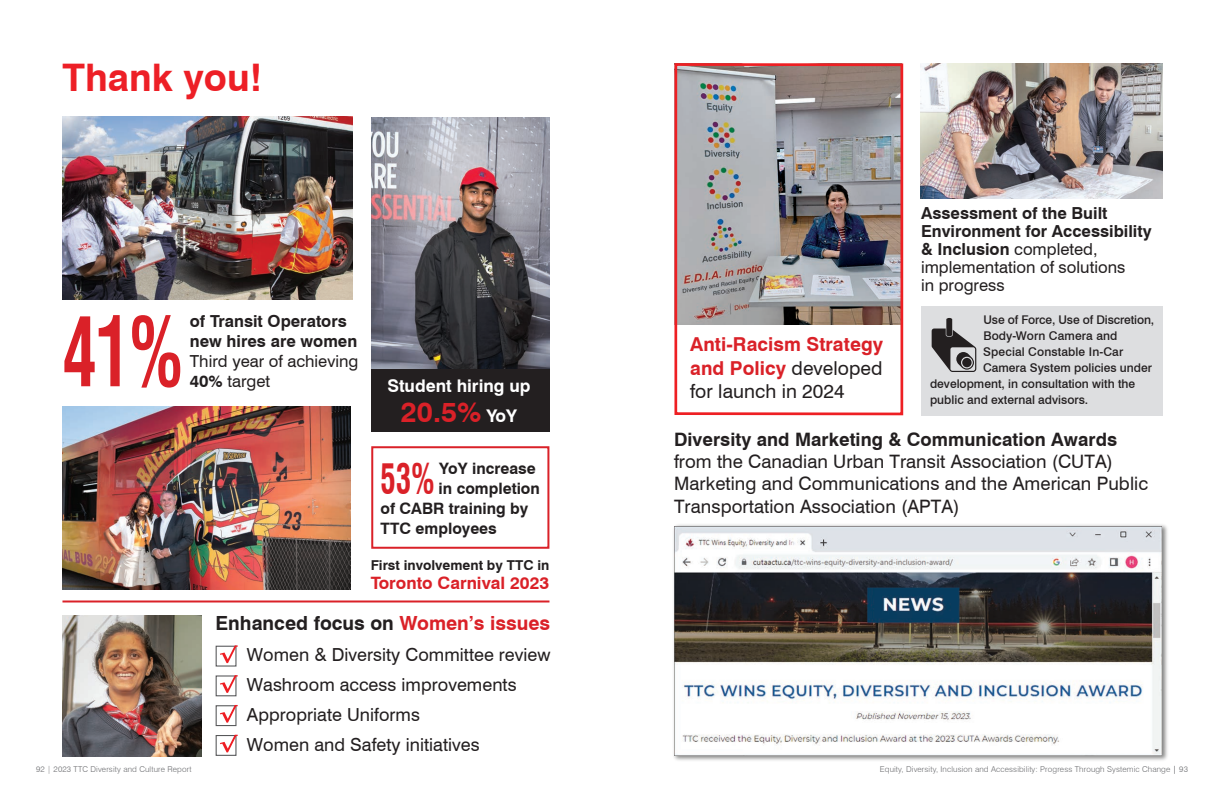
<style>
.page{position:relative;width:1224px;height:792px;background:#fff}
.page>*{position:absolute;margin:0;border:0;box-sizing:border-box;transform-origin:0 0}
.t1{font:700 condensed 94px "Swiss 721 BT";color:#da2128;scale:.75 1}
.t2{font:700 condensed 40.9px "Swiss 721 BT";color:#da2128;scale:.75 1}
.t3{font:700 38px "Swiss 721 BT";color:#ed1f26}
.t4{font:700 28.3px "Swiss 721 BT";color:#da2128}
.t5{font:700 19.5px "Swiss 721 BT";color:#231f20}
.t6{font:700 19.2px/23.4px "Swiss 721 BT";letter-spacing:.005em;color:#da2128;text-align:justify}
.t7{font:18.5px/22.2px "Swiss 721 BT";letter-spacing:.005em;color:#231f20}
.t8{font:700 18.5px "Swiss 721 BT";letter-spacing:.005em;color:#231f20}
.t9{font:18px/30px "Swiss 721 BT";letter-spacing:.005em;color:#231f20}
.t10{font:700 17.5px "Swiss 721 BT";color:#fff}
.t11{font:700 17px "Swiss 721 BT";color:#da2128}
.t12{font:700 16.6px/18px "Swiss 721 BT";color:#231f20}
.t13{font:16.6px/19.9px "Swiss 721 BT";color:#231f20}
.t14{font:700 15.7px "Swiss 721 BT";color:#231f20}
.t15{font:700 13.6px "Swiss 721 BT";color:#231f20}
.t16{font:500 12px "Swiss 721 BT";color:#231f20}
.t17{font:300 8px "Swiss 721 BT";letter-spacing:.015em;color:#6c6d70}
.s1{font-weight:700}
.s2{font-size:17.5px;color:#fff}
.s3{color:#da2128}
.s4{font-weight:400}
.s5{font-weight:400;color:#231f20}
</style>
<div class="page">
<div style="left:921px;top:306px;width:241px;height:109px;background:#dddee0"></div>
<img style="left:674px;top:63px;width:230px;height:353px">
<img style="left:62px;top:616px;width:139px;height:140px">
<div style="left:371px;top:369px;width:179px;height:63px;background:#231f20"></div>
<div style="left:216px;top:646px;width:21px;height:21px;border:1px solid #57585a"></div>
<svg style="left:220px;top:645px;width:18px;height:18px"></svg>
<div style="left:216px;top:675px;width:21px;height:21px;border:1px solid #57585a"></div>
<svg style="left:220px;top:675px;width:18px;height:18px"></svg>
<div style="left:216px;top:705px;width:21px;height:21px;border:1px solid #57585a"></div>
<svg style="left:220px;top:705px;width:18px;height:18px"></svg>
<div style="left:216px;top:735px;width:21px;height:21px;border:1px solid #57585a"></div>
<svg style="left:220px;top:735px;width:18px;height:17px"></svg>
<hr style="left:62px;top:601px;width:487px;height:2px;background:#da2128">
<img style="left:63px;top:117px;width:290px;height:182px">
<img style="left:62px;top:406px;width:289px;height:184px">
<div style="left:371px;top:446px;width:178px;height:103px;border:2px solid #da2128"></div>
<img style="left:371px;top:117px;width:179px;height:252px">
<img style="left:673px;top:524px;width:495px;height:237px">
<img style="left:675px;top:527px;width:486px;height:228px">
<img style="left:921px;top:63px;width:241px;height:135px">
<svg style="left:932px;top:318px;width:44px;height:54px"></svg>
<h3 class="t3" style="left:62px;top:54px;width:201px">Thank you!</h3>
<h1 class="t1" style="left:62px;top:296px;width:163px">41%</h1>
<h3 class="t12" style="left:190px;top:311px;width:169px;line-height:19.9px">of Transit Operators new hires are women</h3>
<h3 class="t13" style="left:190px;top:351px;width:170px">Third year of achieving<br><span class="s1">40%</span> target</h3>
<h3 class="t10" style="left:387px;top:375px;width:145px">Student hiring up</h3>
<h3 class="t4" style="left:401px;top:395px;width:118px">20.5% <span class="s2">YoY</span></h3>
<h2 class="t2" style="left:381px;top:455px;width:74px">53%</h2>
<h3 class="t14" style="left:439px;top:459px;width:98px">YoY increase</h3>
<h3 class="t14" style="left:439px;top:479px;width:103px">in completion</h3>
<h3 class="t14" style="left:380px;top:499px;width:149px">of CABR training by</h3>
<h3 class="t14" style="left:380px;top:519px;width:118px">TTC employees</h3>
<p class="t15" style="left:371px;top:557px;width:180px">First involvement by TTC in</p>
<h3 class="t11" style="left:371px;top:572px;width:180px">Toronto Carnival 2023</h3>
<h3 class="t5" style="left:216px;top:611px;width:336px">Enhanced focus on <span class="s3">Women’s issues</span></h3>
<h3 class="t9" style="left:247px;top:639px;width:305px">Women &amp; Diversity Committee review<br>Washroom access improvements<br>Appropriate Uniforms<br>Women and Safety initiatives</h3>
<h3 class="t12" style="left:921px;top:204px;width:232px">Assessment of the Built<br>Environment for Accessibility &amp; Inclusion <span class="s4">completed, implementation of solutions<br>in progress</span></h3>
<p class="t16" style="left:984px;top:312px;width:172px">Use of Force, Use of Discretion,</p>
<p class="t16" style="left:983px;top:328px;width:136px">Body-Worn Camera and</p>
<p class="t16" style="left:983px;top:344px;width:141px">Special Constable In-Car</p>
<p class="t16" style="left:983px;top:360px;width:170px">Camera System policies under</p>
<p class="t16" style="left:930px;top:376px;width:207px">development, in consultation with the</p>
<p class="t16" style="left:930px;top:392px;width:160px">public and external advisors.</p>
<h3 class="t6" style="left:690px;top:333px;width:194px">Anti-Racism Strategy and Policy <span class="s5">developed for launch in 2024</span></h3>
<h3 class="t8" style="left:674px;top:428px;width:445px">Diversity and Marketing &amp; Communication Awards</h3>
<h3 class="t7" style="left:674px;top:450px;width:476px">from the Canadian Urban Transit Association (CUTA)<br>Marketing and Communications and the American Public<br>Transportation Association (APTA)</h3>
<p class="t17" style="left:36px;top:764px;width:157px">92 | 2023 TTC Diversity and Culture Report</p>
<p class="t17" style="left:880px;top:764px;width:310px">Equity, Diversity, Inclusion and Accessibility: Progress Through Systemic Change | 93</p>
</div>
